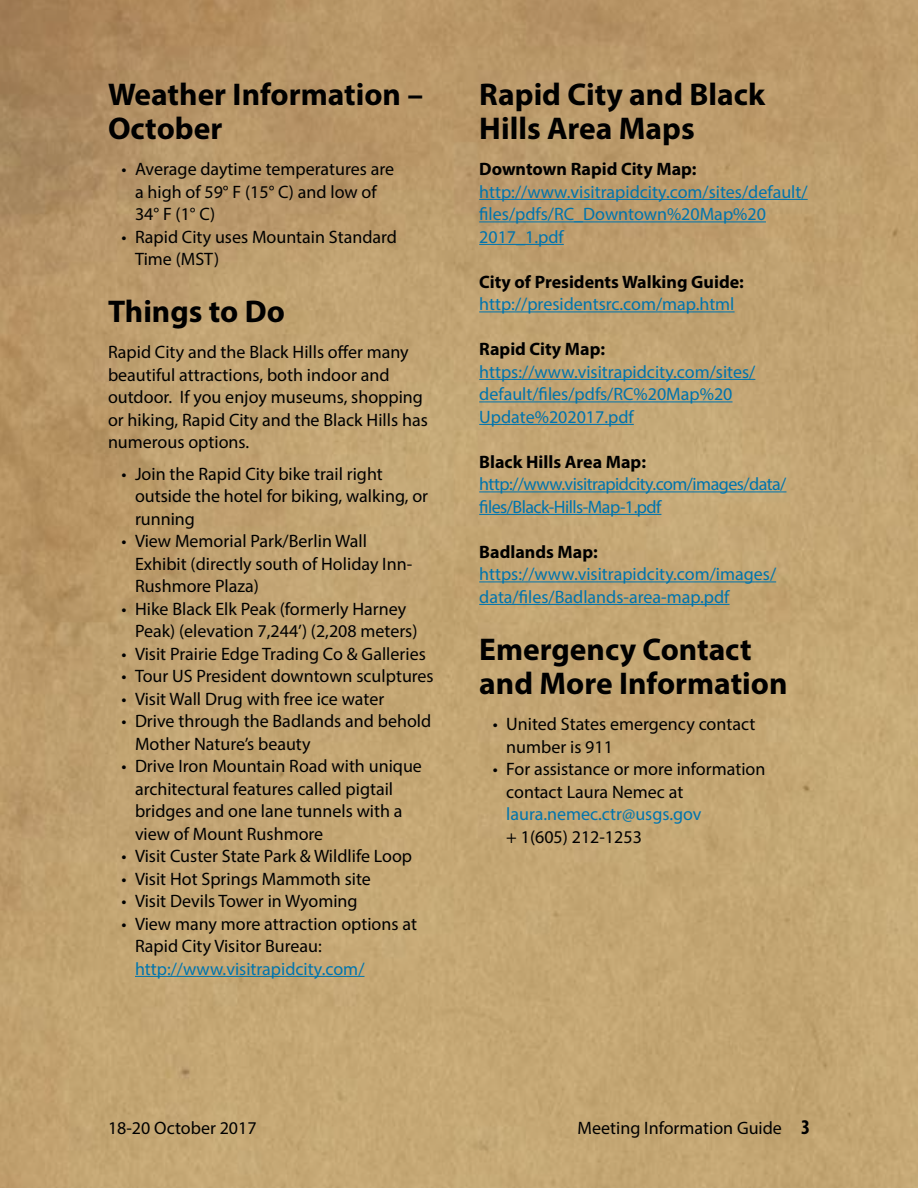
<style>
.page{position:relative;width:918px;height:1188px;background:#fff}
.page>*{position:absolute;margin:0;border:0;box-sizing:border-box;transform-origin:0 0}
.t1{font:700 31.5px/34.5px "Myriad Pro";color:#000}
.t2{font:18px/22.5px "Myriad Pro";color:#000}
.t3{font:18px/22.5px "Myriad Pro";color:#0074ad}
.t4{font:700 18px "Myriad Pro";color:#000}
.t5{font:18px/22.5px "Myriad Pro";letter-spacing:-.03em;color:#0074ad}
.s1{font-weight:700;font-stretch:condensed;font-size:21px}
</style>
<div class="page">
<img style="left:0;top:0;width:918px;height:1188px">
<hr style="left:135px;top:976px;width:230px;height:1px;background:#0074ad">
<hr style="left:479px;top:199px;width:329px;height:1px;background:#0074ad">
<hr style="left:479px;top:221px;width:287px;height:1px;background:#0074ad">
<hr style="left:479px;top:244px;width:85px;height:1px;background:#0074ad">
<hr style="left:479px;top:311px;width:256px;height:1px;background:#0074ad">
<hr style="left:479px;top:379px;width:276px;height:1px;background:#0074ad">
<hr style="left:479px;top:401px;width:254px;height:1px;background:#0074ad">
<hr style="left:479px;top:424px;width:155px;height:1px;background:#0074ad">
<hr style="left:479px;top:491px;width:307px;height:1px;background:#0074ad">
<hr style="left:479px;top:514px;width:182px;height:1px;background:#0074ad">
<hr style="left:479px;top:581px;width:297px;height:1px;background:#0074ad">
<hr style="left:479px;top:604px;width:251px;height:1px;background:#0074ad">
<h1 class="t1" style="left:108px;top:76px;width:317px">Weather Information –<br>October</h1>
<p class="t2" style="left:135px;top:158px;width:261px;text-indent:-14px">• Average daytime temperatures are a high of 59° F (15° C) and low of<br>34° F (1° C)</p>
<p class="t2" style="left:135px;top:225px;width:264px;text-indent:-14px">• Rapid City uses Mountain Standard<br>Time (MST)</p>
<h1 class="t1" style="left:108px;top:293px;width:178px">Things to Do</h1>
<p class="t2" style="left:108px;top:341px;width:321px">Rapid City and the Black Hills offer many beautiful attractions, both indoor and outdoor. If you enjoy museums, shopping or hiking, Rapid City and the Black Hills has numerous options.</p>
<p class="t2" style="left:135px;top:462px;width:295px;text-indent:-14px">• Join the Rapid City bike trail right outside the hotel for biking, walking, or running</p>
<p class="t2" style="left:135px;top:530px;width:279px;text-indent:-14px">• View Memorial Park/Berlin Wall<br>Exhibit (directly south of Holiday Inn-<br>Rushmore Plaza)</p>
<p class="t2" style="left:135px;top:597px;width:284px;text-indent:-14px">• Hike Black Elk Peak (formerly Harney<br>Peak) (elevation 7,244’) (2,208 meters)</p>
<p class="t2" style="left:122px;top:642px;width:306px">• Visit Prairie Edge Trading Co &amp; Galleries</p>
<p class="t2" style="left:122px;top:665px;width:314px">• Tour US President downtown sculptures</p>
<p class="t2" style="left:122px;top:687px;width:264px">• Visit Wall Drug with free ice water</p>
<p class="t2" style="left:135px;top:710px;width:298px;text-indent:-14px">• Drive through the Badlands and behold<br>Mother Nature’s beauty</p>
<p class="t2" style="left:135px;top:755px;width:288px;text-indent:-14px">• Drive Iron Mountain Road with unique architectural features called pigtail bridges and one lane tunnels with a view of Mount Rushmore</p>
<p class="t2" style="left:122px;top:845px;width:292px">• Visit Custer State Park &amp; Wildlife Loop</p>
<p class="t2" style="left:122px;top:867px;width:251px">• Visit Hot Springs Mammoth site</p>
<p class="t2" style="left:122px;top:890px;width:238px">• Visit Devils Tower in Wyoming</p>
<p class="t2" style="left:135px;top:912px;width:284px;text-indent:-14px">• View many more attraction options at<br>Rapid City Visitor Bureau:</p>
<p class="t3" style="left:135px;top:957px;width:231px">http://www.visitrapidcity.com/</p>
<h1 class="t1" style="left:479px;top:76px;width:287px">Rapid City and Black<br>Hills Area Maps</h1>
<p class="t4" style="left:479px;top:157px;width:219px">Downtown Rapid City Map:</p>
<p class="t3" style="left:479px;top:180px;width:330px">http://www.visitrapidcity.com/sites/default/ files/pdfs/RC_Downtown%20Map%20<br>2017_1.pdf</p>
<p class="t4" style="left:479px;top:270px;width:266px">City of Presidents Walking Guide:</p>
<p class="t3" style="left:479px;top:293px;width:257px">http://presidentsrc.com/map.html</p>
<p class="t4" style="left:479px;top:337px;width:127px">Rapid City Map:</p>
<p class="t3" style="left:479px;top:360px;width:278px">https://www.visitrapidcity.com/sites/ default/files/pdfs/RC%20Map%20<br>Update%202017.pdf</p>
<p class="t4" style="left:479px;top:450px;width:168px">Black Hills Area Map:</p>
<p class="t5" style="left:479px;top:473px;width:309px">http://www.visitrapidcity.com/images/data/ files/Black-Hills-Map-1.pdf</p>
<p class="t4" style="left:479px;top:540px;width:120px">Badlands Map:</p>
<p class="t3" style="left:479px;top:563px;width:298px">https://www.visitrapidcity.com/images/ data/files/Badlands-area-map.pdf</p>
<h1 class="t1" style="left:479px;top:631px;width:310px">Emergency Contact and More Information</h1>
<p class="t2" style="left:506px;top:713px;width:251px;text-indent:-14px">• United States emergency contact number is 911</p>
<p class="t2" style="left:506px;top:758px;width:261px;text-indent:-14px">• For assistance or more information contact Laura Nemec at</p>
<p class="t3" style="left:506px;top:803px;width:197px">laura.nemec.ctr@usgs.gov</p>
<p class="t2" style="left:506px;top:825px;width:137px">+ 1(605) 212-1253</p>
<p class="t2" style="left:108px;top:1116px;width:150px">18-20 October 2017</p>
<p class="t2" style="left:578px;top:1116px;width:234px">Meeting Information Guide <span class="s1">3</span></p>
</div>
